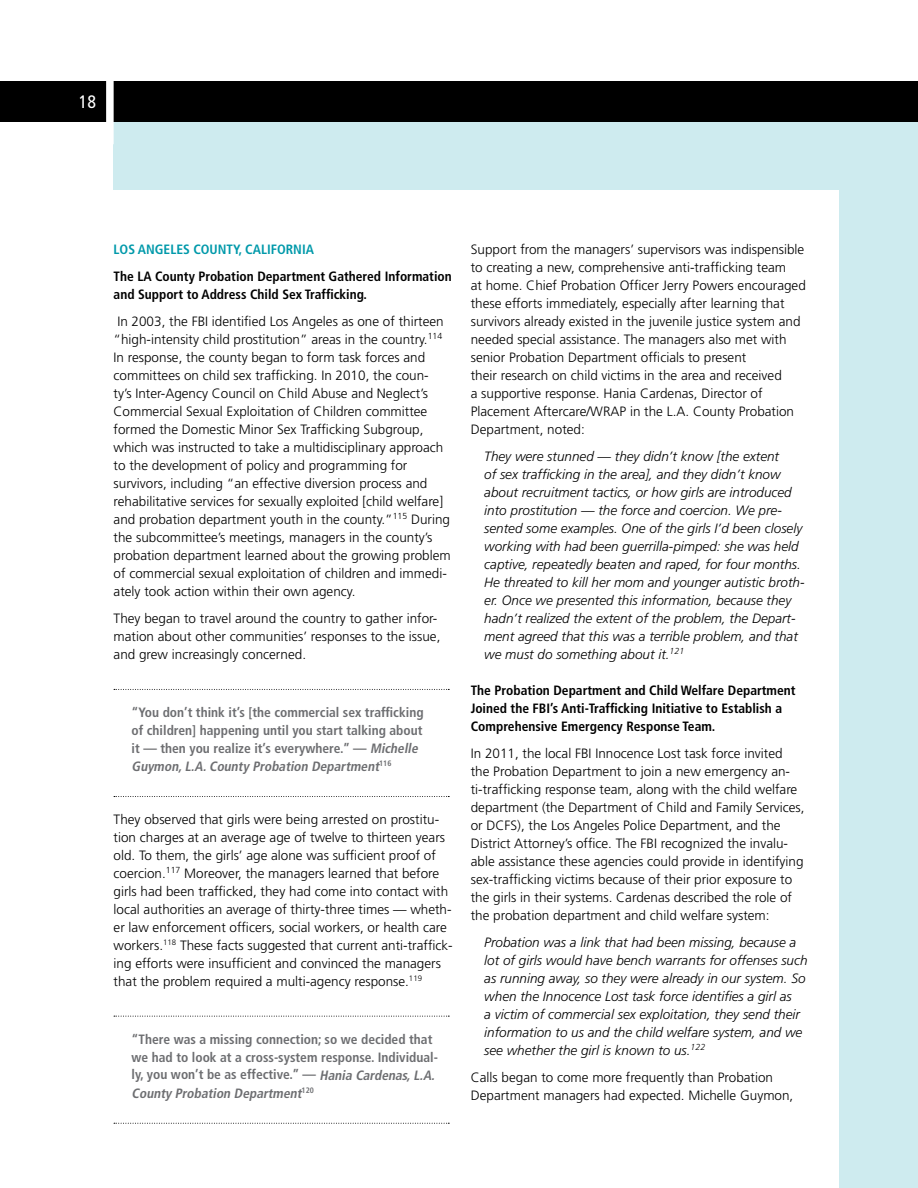
<style>
.page{position:relative;width:918px;height:1188px;background:#fff}
.page>*{position:absolute;margin:0;border:0;box-sizing:border-box;transform-origin:0 0}
.t1{font:condensed 18px "Frutiger";color:#fff}
.t2{font:300 13.5px/18px "Frutiger";color:#000}
.t3{font:italic 300 13.5px/18px "Frutiger";color:#000}
.t4{font:700 condensed 13.5px/18px "Frutiger";color:#6d6e71}
.t5{font:700 condensed 13.5px/18px "Frutiger";color:#000}
.t6{font:700 condensed 13.5px "Frutiger";color:#09a}
.s1{font-style:italic}
</style>
<div class="page">
<div style="left:114px;top:109px;width:804px;height:1079px;background:#ceebef"></div>
<div style="left:81px;top:190px;width:757px;height:998px;background:#fff"></div>
<div style="left:0;top:81px;width:918px;height:41px;background:#000"></div>
<div style="left:106px;top:63px;width:8px;height:81px;background:#fff"></div>
<svg style="left:114px;top:689px;width:335px;height:1px"></svg>
<svg style="left:114px;top:796px;width:335px;height:1px"></svg>
<svg style="left:114px;top:1016px;width:335px;height:1px"></svg>
<svg style="left:114px;top:1123px;width:335px;height:1px"></svg>
<h1 class="t1" style="left:79px;top:91px;width:19px">18</h1>
<p class="t6" style="left:114px;top:242px;width:202px">Los Angeles County, California</p>
<p class="t5" style="left:114px;top:268px;width:340px">The LA County Probation Department Gathered Information and Support to Address Child Sex Trafficking.</p>
<p class="t2" style="left:114px;top:313px;width:339px">In 2003, the FBI identified Los Angeles as one of thirteen “high-intensity child prostitution” areas in the country.<sup>114<br></sup>In response, the county began to form task forces and committees on child sex trafficking. In 2010, the coun-<br>ty’s Inter-Agency Council on Child Abuse and Neglect’s Commercial Sexual Exploitation of Children committee formed the Domestic Minor Sex Trafficking Subgroup, which was instructed to take a multidisciplinary approach to the development of policy and programming for survivors, including “an effective diversion process and rehabilitative services for sexually exploited [child welfare] and probation department youth in the county.”<sup>115</sup> During the subcommittee’s meetings, managers in the county’s probation department learned about the growing problem of commercial sexual exploitation of children and immedi&shy;ately took action within their own agency.</p>
<p class="t2" style="left:114px;top:610px;width:328px">They began to travel around the country to gather infor&shy;mation about other communities’ responses to the issue, and grew increasingly concerned.</p>
<p class="t4" style="left:132px;top:703px;width:293px">“You don’t think it’s [the commercial sex trafficking of children] happening until you start talking about it — then you realize it’s everywhere.” — <span class="s1">Michelle Guymon,L.A.County Probation Department</span><sup>1</sup> <sup>1</sup> <sup>6</sup></p>
<p class="t2" style="left:114px;top:810px;width:341px">They observed that girls were being arrested on prostitu&shy;tion charges at an average age of twelve to thirteen years old. To them, the girls’ age alone was sufficient proof of coercion.<sup>117</sup> Moreover, the managers learned that before girls had been trafficked, they had come into contact with local authorities an average of thirty-three times — wheth&shy;er law enforcement officers, social workers, or health care workers.<sup>118</sup> These facts suggested that current anti-traffick&shy;ing efforts were insufficient and convinced the managers that the problem required a multi-agency response.<sup>119</sup></p>
<p class="t4" style="left:132px;top:1030px;width:308px">“There was a missing connection; so we decided that we had to look at a cross-system response. Individual&shy;ly, you won’t be as effective.” — <span class="s1">Hania Cardenas,L.A.<br>County Probation Department</span><sup>1</sup> <sup>2</sup> <sup>0</sup></p>
<p class="t2" style="left:471px;top:241px;width:337px">Support from the managers’ supervisors was indispensible to creating a new, comprehensive anti-trafficking team<br>at home. Chief Probation Officer Jerry Powers encouraged these efforts immediately, especially after learning that survivors already existed in the juvenile justice system and needed special assistance. The managers also met with senior Probation Department officials to present<br>their research on child victims in the area and received<br>a supportive response. Hania Cardenas, Director of Placement Aftercare/WRAP in the L.A. County Probation Department, noted:</p>
<p class="t3" style="left:484px;top:448px;width:322px">They were stunned — they didn’t know [the extent<br>of sex trafficking in the area], and they didn’t know about recruitment tactics, or how girls are introduced into prostitution — the force and coercion. We pre&shy;sented some examples. One of the girls I’d been closely working with had been guerrilla-pimped: she was held captive, repeatedly beaten and raped, for four months.<br>He threated to kill her mom and younger autistic broth&shy;er. Once we presented this information, because they hadn’t realized the extent of the problem, the Depart&shy;ment agreed that this was a terrible problem, and that we must do something about it.<sup>121</sup></p>
<p class="t5" style="left:471px;top:682px;width:326px">The Probation Department and Child Welfare Department<br>Joined the FB I’s Anti-Trafficking Initiative to Establish a<br>Comprehensive Emergency Response Team.</p>
<p class="t2" style="left:471px;top:745px;width:335px">In 2011, the local FBI Innocence Lost task force invited the Probation Department to join a new emergency an&shy;ti-trafficking response team, along with the child welfare department (the Department of Child and Family Services, or DCFS), the Los Angeles Police Department, and the District Attorney’s office. The FBI recognized the invalu&shy;able assistance these agencies could provide in identifying sex-trafficking victims because of their prior exposure to the girls in their systems. Cardenas described the role of the probation department and child welfare system:</p>
<p class="t3" style="left:484px;top:934px;width:325px">Probation was a link that had been missing, because a lot of girls would have bench warrants for offenses such as running away, so they were already in our system. So when the Innocence Lost task force identifies a girl as<br>a victim of commercial sex exploitation, they send their information to us and the child welfare system, and we see whether the girl is known to us.<sup>122</sup></p>
<p class="t2" style="left:471px;top:1069px;width:324px">Calls began to come more frequently than Probation<br>Department managers had expected. Michelle Guymon,</p>
</div>
